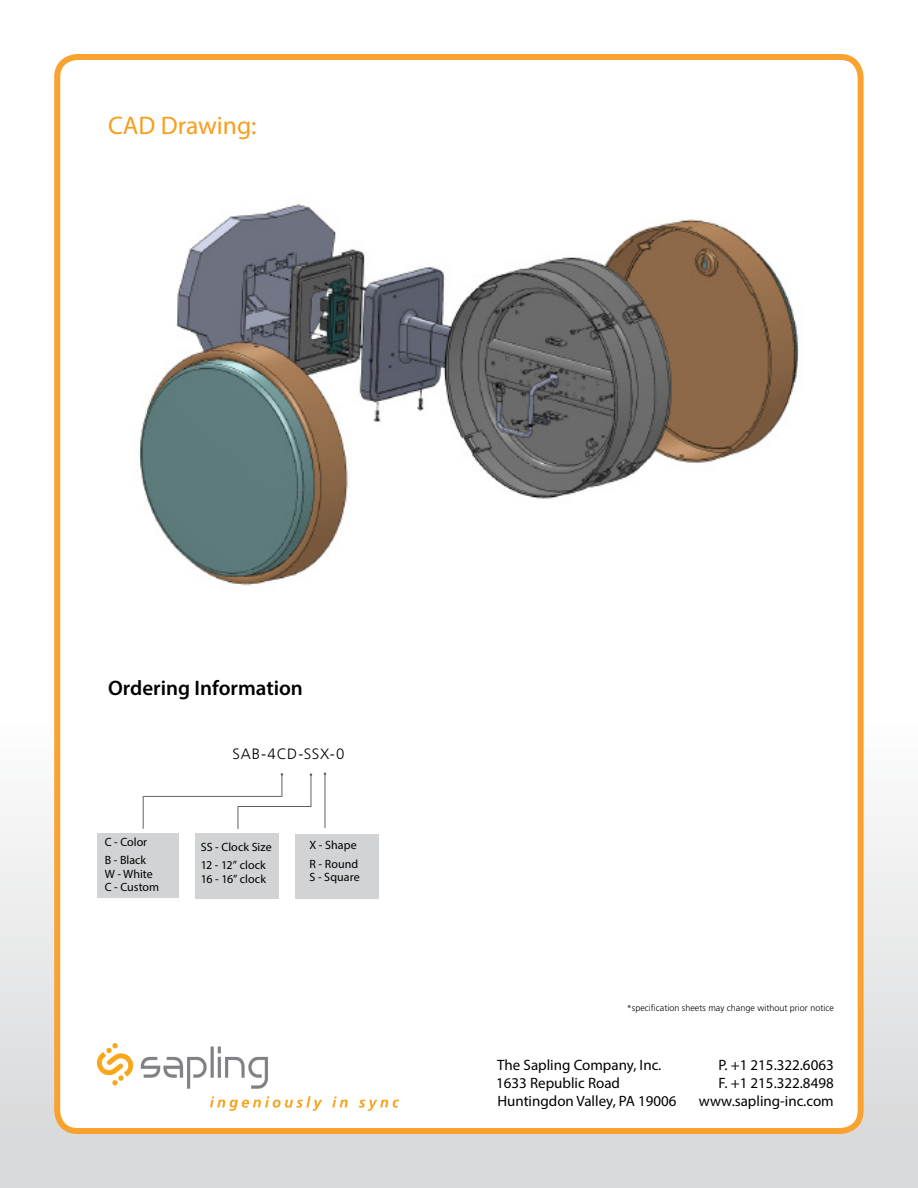
<style>
.page{position:relative;width:918px;height:1188px;background:#fff}
.page>*{position:absolute;margin:0;border:0;box-sizing:border-box;transform-origin:0 0}
.t1{font:25.5px "Myriad Pro";color:#f99d1c}
.t2{font:600 21px "Myriad Pro";color:#000}
.t3{font:15px "Myriad Pro";color:#000}
.t4{font:300 15px "Frutiger LT Std";letter-spacing:.05em;color:#000}
.t5{font:12px/18.5px "Myriad Pro";letter-spacing:.005em;color:#000}
.t6{font:300 9px "Frutiger LT Std";color:#000}
</style>
<div class="page">
<div style="left:0;top:0;width:918px;height:1188px;background:linear-gradient(to bottom,#fff,#e3e4e5)"></div>
<div style="left:57px;top:57px;width:804px;height:1074px;background:#fff;border-radius:20px"></div>
<div style="left:54px;top:54px;width:810px;height:1080px;border:6px solid #faa22f;border-radius:20px"></div>
<img style="left:139px;top:204px;width:660px;height:382px">
<div style="left:97px;top:833px;width:82px;height:65px;background:#d1d3d4"></div>
<div style="left:195px;top:833px;width:84px;height:66px;background:#d1d3d4"></div>
<div style="left:295px;top:834px;width:84px;height:65px;background:#d1d3d4"></div>
<hr style="left:311px;top:775px;width:1px;height:32px;background:#5f6062">
<hr style="left:238px;top:806px;width:73px;height:1px;background:#5f6062">
<svg style="left:238px;top:806px;width:1px;height:23px"></svg>
<hr style="left:325px;top:774px;width:1px;height:54px;background:#5f6062">
<svg style="left:281px;top:773px;width:2px;height:24px"></svg>
<hr style="left:143px;top:796px;width:139px;height:1px;background:#5f6062">
<hr style="left:143px;top:796px;width:1px;height:33px;background:#5f6062">
<img style="left:97px;top:1044px;width:302px;height:66px">
<h1 class="t1" style="left:108px;top:109px;width:150px">CAD Drawing:</h1>
<h2 class="t2" style="left:108px;top:674px;width:196px">Ordering Information</h2>
<p class="t5" style="left:105px;top:833px;width:44px;line-height:18px">C - Color<br>B - Black</p>
<p class="t5" style="left:105px;top:867px;width:56px;line-height:13.5px">W - White<br>C - Custom</p>
<p class="t4" style="left:233px;top:745px;width:113px">SAB-4CD-SSX-0</p>
<p class="t5" style="left:201px;top:837px;width:72px">SS - Clock Size<br>12 - 12” clock</p>
<p class="t5" style="left:201px;top:869px;width:67px">16 - 16” clock</p>
<p class="t5" style="left:310px;top:836px;width:50px">X - Shape<br>R - Round</p>
<p class="t5" style="left:310px;top:868px;width:52px">S - Square</p>
<p class="t6" style="left:627px;top:1003px;width:209px">*specification sheets may change without prior notice</p>
<p class="t3" style="left:497px;top:1055px;width:166px">The Sapling Company, Inc.</p>
<p class="t3" style="left:719px;top:1055px;width:117px">P. +1 215.322.6063</p>
<p class="t3" style="left:496px;top:1073px;width:125px">1633 Republic Road</p>
<p class="t3" style="left:719px;top:1073px;width:117px">F. +1 215.322.8498</p>
<p class="t3" style="left:497px;top:1091px;width:181px">Huntingdon Valley, PA 19006</p>
<p class="t3" style="left:699px;top:1091px;width:136px">www.sapling-inc.com</p>
</div>
